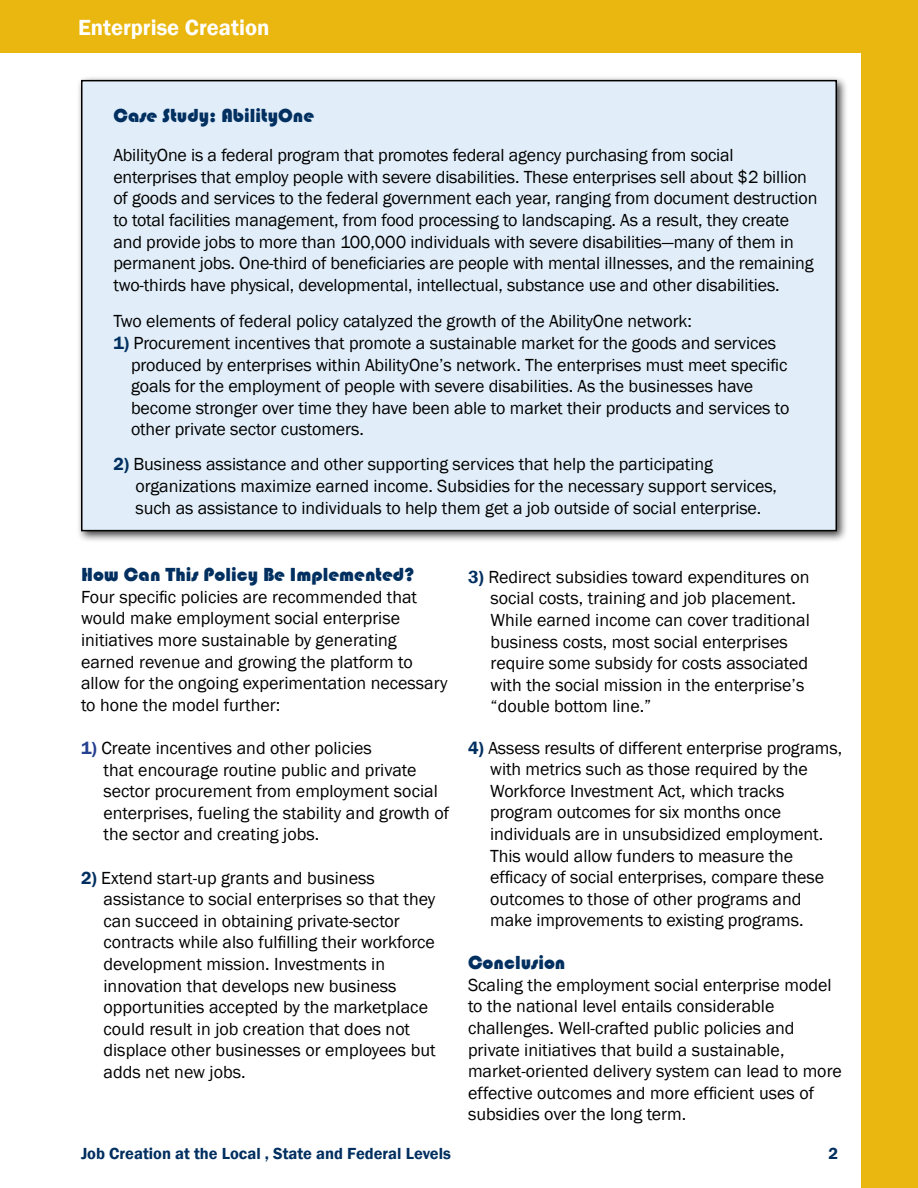
<style>
.page{position:relative;width:918px;height:1188px;background:#fff}
.page>*{position:absolute;margin:0;border:0;box-sizing:border-box;transform-origin:0 0}
.t1{font:600 22.5px "Franklin Gothic";color:#fff}
.t2{font:19.5px "Bauhaus 93";color:#002f60}
.t3{font:18px/21.6px "Franklin Gothic";letter-spacing:-.005em;color:#000}
.t4{font:600 16.5px "Franklin Gothic";color:#002f60}
.s1{font-weight:600;color:#002f60}
.s2{font-weight:600;color:#25408f}
</style>
<div class="page">
<div style="left:0;top:0;width:918px;height:53px;background:#eab710"></div>
<div style="left:862px;top:0;width:56px;height:1188px;background:#eab710"></div>
<div style="left:76px;top:75px;width:772px;height:467px;background:#000;opacity:.75"></div>
<div style="left:82px;top:81px;width:754px;height:450px;background:#e1eef9"></div>
<div style="left:81px;top:80px;width:756px;height:451px;border:2px solid #000"></div>
<p class="t1" style="left:78px;top:14px;width:193px">Enterprise Creation</p>
<p class="t2" style="left:113px;top:104px;width:202px">Case Study: AbilityOne</p>
<p class="t3" style="left:113px;top:145px;width:706px">AbilityOne is a federal program that promotes federal agency purchasing from social enterprises that employ people with severe disabilities. These enterprises sell about $2 billion of goods and services to the federal government each year, ranging from document destruction to total facilities management, from food processing to landscaping. As a result, they create and provide jobs to more than 100,000 individuals with severe disabilities—many of them in permanent jobs. One-third of beneficiaries are people with mental illnesses, and the remaining two-thirds have physical, developmental, intellectual, substance use and other disabilities.</p>
<p class="t3" style="left:113px;top:311px;width:580px">Two elements of federal policy catalyzed the growth of the AbilityOne network:</p>
<p class="t3" style="left:131px;top:332px;width:660px;text-indent:-18px"><span class="s1">1)</span> Procurement incentives that promote a sustainable market for the goods and services produced by enterprises within AbilityOne’s network. The enterprises must meet specific goals for the employment of people with severe disabilities. As the businesses have become stronger over time they have been able to market their products and services to other private sector customers.</p>
<p class="t3" style="left:135px;top:454px;width:643px;text-indent:-22px"><span class="s1">2)</span> Business assistance and other supporting services that help the participating organizations maximize earned income. Subsidies for the necessary support services, such as assistance to individuals to help them get a job outside of social enterprise.</p>
<p class="t2" style="left:81px;top:564px;width:335px">How Can This Policy Be Implemented?</p>
<p class="t3" style="left:81px;top:586px;width:368px">Four specific policies are recommended that would make employment social enterprise initiatives more sustainable by generating earned revenue and growing the platform to allow for the ongoing experimentation necessary to hone the model further:</p>
<p class="t3" style="left:104px;top:738px;width:347px;text-indent:-22px"><span class="s2">1)</span> Create incentives and other policies<br>that encourage routine public and private sector procurement from employment social enterprises, fueling the stability and growth of the sector and creating jobs.</p>
<p class="t3" style="left:104px;top:867px;width:334px;text-indent:-22px"><span class="s1">2)</span> Extend start-up grants and business assistance to social enterprises so that they can succeed in obtaining private-sector contracts while also fulfilling their workforce development mission. Investments in innovation that develops new business opportunities accepted by the marketplace could result in job creation that does not displace other businesses or employees but adds net new jobs.</p>
<p class="t3" style="left:490px;top:566px;width:321px;text-indent:-22px"><span class="s1">3)</span> Redirect subsidies toward expenditures on social costs, training and job placement.<br>While earned income can cover traditional business costs, most social enterprises require some subsidy for costs associated with the social mission in the enterprise’s “double bottom line.”</p>
<p class="t3" style="left:490px;top:737px;width:354px;text-indent:-22px"><span class="s1">4)</span> Assess results of different enterprise programs, with metrics such as those required by the Workforce Investment Act, which tracks program outcomes for six months once individuals are in unsubsidized employment.<br>This would allow funders to measure the efficacy of social enterprises, compare these outcomes to those of other programs and make improvements to existing programs.</p>
<p class="t2" style="left:468px;top:952px;width:99px">Conclusion</p>
<p class="t3" style="left:468px;top:974px;width:376px">Scaling the employment social enterprise model to the national level entails considerable challenges. Well-crafted public policies and private initiatives that build a sustainable, market-oriented delivery system can lead to more effective outcomes and more efficient uses of subsidies over the long term.</p>
<p class="t4" style="left:81px;top:1143px;width:371px">Job Creation at the Local , State and Federal Levels</p>
<p class="t4" style="left:828px;top:1143px;width:11px">2</p>
</div>
